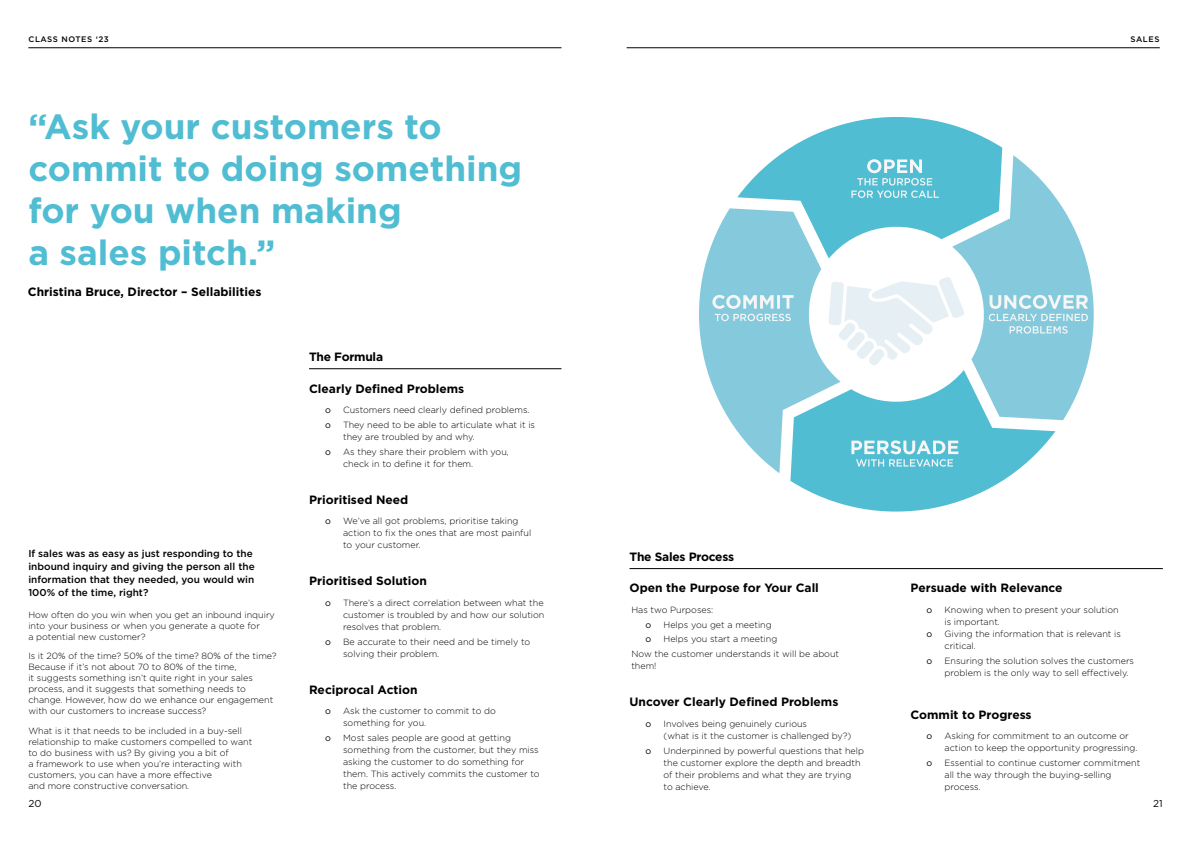
<style>
.page{position:relative;width:1191px;height:842px;background:#fff}
.page>*{position:absolute;margin:0;border:0;box-sizing:border-box;transform-origin:0 0}
.t1{font:700 35px/42px "Gotham";color:#51bdd2}
.t2{font:700 12px "Gotham";color:#000}
.t3{font:700 12px "Gotham";letter-spacing:-.02em;color:#000}
.t4{font:500 10px/13px "Gotham";color:#000}
.t5{font:10px "Gotham";color:#000}
.t6{font:300 9px/12px "Gotham";color:#000}
.t7{font:9px "Gotham";color:#000}
.t8{font:500 8px "Gotham";letter-spacing:.07em;color:#000}
</style>
<div class="page">
<svg style="left:699px;top:208px;width:130px;height:265px;fill:#84cadc"></svg>
<svg style="left:790px;top:370px;width:265px;height:142px;fill:#51bdd2"></svg>
<svg style="left:952px;top:155px;width:142px;height:265px;fill:#84cadc"></svg>
<svg style="left:737px;top:117px;width:265px;height:141px;fill:#51bdd2"></svg>
<svg style="left:712px;top:295px;width:81px;height:26px"></svg>
<svg style="left:851px;top:159px;width:88px;height:39px;background:#78cada"></svg>
<svg style="left:851px;top:440px;width:107px;height:27px"></svg>
<svg style="left:988px;top:295px;width:100px;height:39px;background:#a4d6e3"></svg>
<svg style="left:828px;top:277px;width:136px;height:88px"></svg>
<hr style="left:309px;top:368px;width:252px;height:1px;background:#000">
<hr style="left:629px;top:568px;width:533px;height:1px;background:#000">
<hr style="left:28px;top:48px;width:533px;height:1px;background:#000">
<hr style="left:626px;top:48px;width:533px;height:1px;background:#000">
<p class="t8" style="left:29px;top:34px;width:82px">CLASS NOTES ‘23</p>
<p class="t8" style="left:1130px;top:34px;width:30px">SALES</p>
<h1 class="t1" style="left:28px;top:105px;width:495px">“Ask your customers to commit to doing something for you when making<br>a sales pitch.”</h1>
<h2 class="t2" style="left:28px;top:283px;width:235px">Christina Bruce, Director – Sellabilities</h2>
<p class="t4" style="left:28px;top:546px;width:228px">If sales was as easy as just responding to the inbound inquiry and giving the person all the information that they needed, you would win 100% of the time, right?</p>
<p class="t6" style="left:28px;top:609px;width:248px;line-height:11px">How often do you win when you get an inbound inquiry into your business or when you generate a quote for<br>a potential new customer?</p>
<p class="t6" style="left:28px;top:650px;width:250px;line-height:11px">Is it 20% of the time? 50% of the time? 80% of the time?<br>Because if it’s not about 70 to 80% of the time,<br>it suggests something isn’t quite right in your sales process, and it suggests that something needs to change. However, how do we enhance our engagement with our customers to increase success?</p>
<p class="t6" style="left:28px;top:725px;width:225px;line-height:11px">What is it that needs to be included in a buy-sell relationship to make customers compelled to want to do business with us? By giving you a bit of<br>a framework to use when you’re interacting with customers, you can have a more effective<br>and more constructive conversation.</p>
<h2 class="t3" style="left:309px;top:349px;width:76px">The Formula</h2>
<h2 class="t2" style="left:309px;top:380px;width:157px">Clearly Defined Problems</h2>
<p class="t7" style="left:325px;top:404px;width:7px">o</p>
<p class="t6" style="left:343px;top:404px;width:188px">Customers need clearly defined problems.</p>
<p class="t7" style="left:325px;top:419px;width:7px">o</p>
<p class="t6" style="left:343px;top:418px;width:193px">They need to be able to articulate what it is they are troubled by and why.</p>
<p class="t7" style="left:325px;top:446px;width:7px">o</p>
<p class="t6" style="left:343px;top:445px;width:167px">As they share their problem with you, check in to define it for them.</p>
<h2 class="t2" style="left:309px;top:492px;width:101px">Prioritised Need</h2>
<p class="t7" style="left:325px;top:515px;width:7px">o</p>
<p class="t6" style="left:343px;top:515px;width:190px">We’ve all got problems, prioritise taking action to fix the ones that are most painful to your customer.</p>
<h2 class="t2" style="left:309px;top:573px;width:119px">Prioritised Solution</h2>
<p class="t7" style="left:325px;top:597px;width:7px">o</p>
<p class="t6" style="left:343px;top:596px;width:203px;text-align:justify">There’s a direct correlation between what the customer is troubled by and how our solution resolves that problem.</p>
<p class="t7" style="left:325px;top:636px;width:7px">o</p>
<p class="t6" style="left:343px;top:635px;width:189px">Be accurate to their need and be timely to solving their problem.</p>
<h2 class="t2" style="left:309px;top:682px;width:110px">Reciprocal Action</h2>
<p class="t7" style="left:325px;top:705px;width:7px">o</p>
<p class="t6" style="left:343px;top:705px;width:154px">Ask the customer to commit to do something for you.</p>
<p class="t7" style="left:325px;top:732px;width:7px">o</p>
<p class="t6" style="left:343px;top:732px;width:198px">Most sales people are good at getting something from the customer, but they miss asking the customer to do something for them. This actively commits the customer to the process.</p>
<h2 class="t3" style="left:629px;top:549px;width:106px">The Sales Process</h2>
<h2 class="t2" style="left:629px;top:580px;width:191px">Open the Purpose for Your Call</h2>
<p class="t6" style="left:631px;top:603px;width:83px">Has two Purposes:</p>
<p class="t7" style="left:645px;top:619px;width:7px">o</p>
<p class="t6" style="left:663px;top:618px;width:110px">Helps you get a meeting</p>
<p class="t7" style="left:645px;top:633px;width:7px">o</p>
<p class="t6" style="left:631px;top:631px;width:209px;line-height:14.8px;text-indent:32px">Helps you start a meeting<br>Now the customer understands it will be about</p>
<p class="t6" style="left:631px;top:660px;width:27px">them!</p>
<h2 class="t2" style="left:629px;top:694px;width:210px">Uncover Clearly Defined Problems</h2>
<p class="t7" style="left:645px;top:718px;width:7px">o</p>
<p class="t6" style="left:663px;top:717px;width:189px">Involves being genuinely curious<br>(what is it the customer is challenged by?)</p>
<p class="t7" style="left:645px;top:745px;width:7px">o</p>
<p class="t6" style="left:663px;top:744px;width:202px">Underpinned by powerful questions that help the customer explore the depth and breadth of their problems and what they are trying<br>to achieve.</p>
<h2 class="t2" style="left:910px;top:580px;width:154px">Persuade with Relevance</h2>
<p class="t7" style="left:926px;top:604px;width:7px">o</p>
<p class="t6" style="left:944px;top:603px;width:176px">Knowing when to present your solution is important.</p>
<p class="t7" style="left:926px;top:628px;width:7px">o</p>
<p class="t6" style="left:944px;top:627px;width:178px">Giving the information that is relevant is critical.</p>
<p class="t7" style="left:926px;top:655px;width:7px">o</p>
<p class="t6" style="left:944px;top:654px;width:191px">Ensuring the solution solves the customers problem is the only way to sell effectively.</p>
<h2 class="t2" style="left:910px;top:707px;width:123px">Commit to Progress</h2>
<p class="t7" style="left:926px;top:730px;width:7px">o</p>
<p class="t6" style="left:944px;top:730px;width:194px">Asking for commitment to an outcome or action to keep the opportunity progressing.</p>
<p class="t7" style="left:926px;top:757px;width:7px">o</p>
<p class="t6" style="left:944px;top:757px;width:197px">Essential to continue customer commitment all the way through the buying-selling process.</p>
<p class="t5" style="left:28px;top:797px;width:15px">20</p>
<p class="t5" style="left:1153px;top:797px;width:11px">21</p>
</div>
